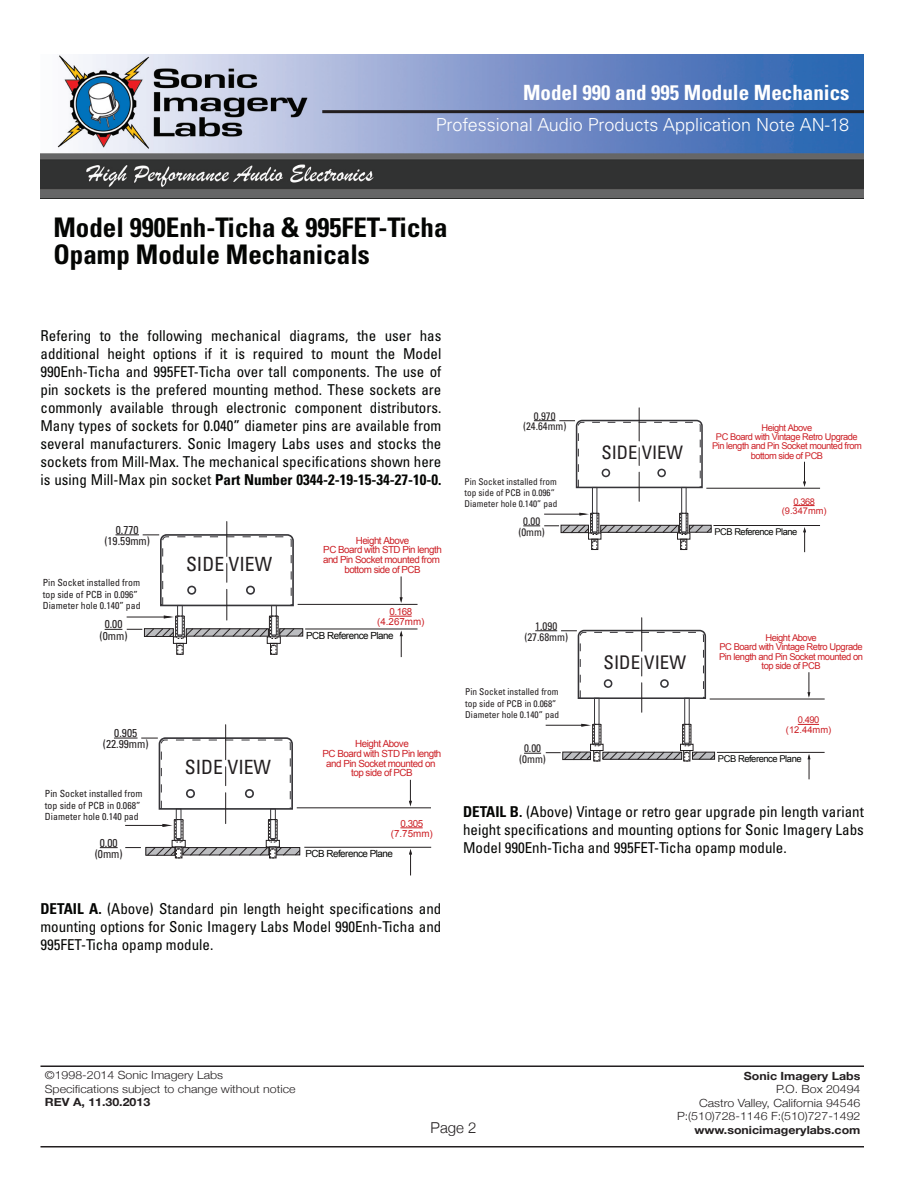
<style>
.page{position:relative;width:918px;height:1188px;background:#fff}
.page>*{position:absolute;margin:0;border:0;box-sizing:border-box;transform-origin:0 0}
.t1{font:700 condensed 27px/27px "Univers";color:#040503}
.t2{font:700 condensed 21px "Univers";color:#fff}
.t3{font:condensed 19.65px "Univers";color:#231f20}
.t4{font:condensed 18.75px "Univers";color:#231f20}
.t5{font:condensed 18.6px "Univers";color:#231f20}
.t6{font:300 18px "Univers";color:#fff}
.t7{font:condensed 15px/18px "Univers";color:#040503;text-align:justify}
.t8{font:300 15px "Helvetica Neue";color:#231f20}
.t9{font:condensed 11.4px/11.4px "Univers";color:#231f20;text-align:center}
.t10{font:300 11.25px/13.5px "Helvetica Neue";color:#231f20;scale:1.1 1}
.t11{font:700 11.25px "Helvetica Neue";color:#231f20;scale:1.1 1}
.t12{font:condensed 10.95px/10.9px "Univers";color:#231f20;text-align:center}
.t13{font:condensed 10.8px/10.8px "Univers";color:#231f20;text-align:center}
.t14{font:9.9px/9.9px "Arial";letter-spacing:-.05em;color:#cc2026;text-align:center}
.t15{font:condensed 9.9px/11.9px "Univers";color:#231f20}
.t16{font:9.9px "Arial";letter-spacing:-.05em;color:#040503}
.t17{font:9.75px/9.8px "Arial";letter-spacing:-.05em;color:#cc2026;text-align:center}
.t18{font:condensed 9.75px/11.7px "Univers";color:#231f20}
.t19{font:9.75px "Arial";letter-spacing:-.05em;color:#040503}
.t20{font:9.75px/9.8px "Arial";color:#cc2026;text-align:center}
.t21{font:9.45px/9.4px "Arial";letter-spacing:-.05em;color:#cc2026;text-align:center}
.t22{font:condensed 9.45px/11.2px "Univers";color:#231f20}
.t23{font:9.45px "Arial";letter-spacing:-.05em;color:#040503}
.t24{font:9.45px/9.4px "Arial";color:#cc2026;text-align:center}
.t25{font:9.3px/9.3px "Arial";letter-spacing:-.05em;color:#cc2026;text-align:center}
.t26{font:condensed 9.3px/11.1px "Univers";color:#231f20}
.t27{font:9.3px "Arial";letter-spacing:-.05em;color:#040503}
.t28{font:9.3px/9.3px "Arial";color:#cc2026;text-align:center}
.s1{font-weight:700}
</style>
<div class="page">
<hr style="left:40px;top:1065px;width:824px;height:2px;background:#231f20">
<hr style="left:40px;top:1146px;width:824px;height:2px;background:#231f20">
<img style="left:40px;top:54px;width:824px;height:144px">
<hr style="left:322px;top:110px;width:542px;height:3px;background:#231f20">
<div style="left:173px;top:636px;width:14px;height:8px;border:1px solid #231f20"></div>
<div style="left:176px;top:643px;width:8px;height:12px;border:1px solid #231f20"></div>
<div style="left:177px;top:645px;width:6px;height:10px;border:1px dashed #231f20"></div>
<svg style="left:177px;top:644px;width:6px;height:3px"></svg>
<div style="left:176px;top:616px;width:7px;height:23px;border:1px dashed #231f20"></div>
<hr style="left:226px;top:522px;width:1px;height:34px;background:#231f20">
<div style="left:267px;top:636px;width:14px;height:8px;border:1px solid #231f20"></div>
<div style="left:270px;top:643px;width:7px;height:12px;border:1px solid #231f20"></div>
<div style="left:271px;top:645px;width:5px;height:10px;border:1px dashed #231f20"></div>
<svg style="left:271px;top:644px;width:6px;height:3px"></svg>
<div style="left:270px;top:616px;width:7px;height:23px;border:1px dashed #231f20"></div>
<hr style="left:298px;top:604px;width:120px;height:1px;background:#231f20">
<svg style="left:400px;top:576px;width:3px;height:27px"></svg>
<hr style="left:305px;top:629px;width:112px;height:1px;background:#231f20">
<svg style="left:400px;top:630px;width:3px;height:27px"></svg>
<svg style="left:390px;top:616px;width:22px;height:1px"></svg>
<svg style="left:105px;top:533px;width:198px;height:104px"></svg>
<div style="left:172px;top:840px;width:14px;height:7px;border:1px solid #231f20"></div>
<div style="left:175px;top:847px;width:7px;height:11px;border:1px solid #231f20"></div>
<div style="left:176px;top:849px;width:5px;height:9px;border:1px dashed #231f20"></div>
<div style="left:175px;top:819px;width:7px;height:23px;border:1px dashed #231f20"></div>
<svg style="left:125px;top:847px;width:16px;height:1px"></svg>
<svg style="left:100px;top:847px;width:18px;height:1px"></svg>
<hr style="left:225px;top:725px;width:1px;height:35px;background:#231f20">
<div style="left:266px;top:840px;width:14px;height:7px;border:1px solid #231f20"></div>
<div style="left:269px;top:847px;width:8px;height:11px;border:1px solid #231f20"></div>
<div style="left:270px;top:849px;width:5px;height:9px;border:1px dashed #231f20"></div>
<div style="left:269px;top:819px;width:7px;height:23px;border:1px dashed #231f20"></div>
<div style="left:146px;top:847px;width:29px;height:9px;border:1px solid #231f20"></div>
<svg style="left:147px;top:847px;width:153px;height:9px"></svg>
<hr style="left:297px;top:807px;width:134px;height:1px;background:#231f20">
<svg style="left:409px;top:780px;width:3px;height:27px"></svg>
<hr style="left:304px;top:847px;width:127px;height:1px;background:#231f20">
<svg style="left:409px;top:849px;width:3px;height:26px"></svg>
<svg style="left:400px;top:827px;width:23px;height:1px"></svg>
<svg style="left:114px;top:736px;width:179px;height:104px"></svg>
<div style="left:588px;top:533px;width:13px;height:7px;border:1px solid #231f20"></div>
<div style="left:591px;top:539px;width:7px;height:11px;border:1px solid #231f20"></div>
<div style="left:592px;top:541px;width:5px;height:9px;border:1px dashed #231f20"></div>
<svg style="left:592px;top:540px;width:6px;height:2px"></svg>
<div style="left:591px;top:513px;width:7px;height:22px;border:1px dashed #231f20"></div>
<div style="left:677px;top:533px;width:13px;height:7px;border:1px solid #231f20"></div>
<div style="left:680px;top:539px;width:7px;height:11px;border:1px solid #231f20"></div>
<div style="left:681px;top:541px;width:5px;height:9px;border:1px dashed #231f20"></div>
<svg style="left:681px;top:540px;width:6px;height:2px"></svg>
<div style="left:680px;top:513px;width:7px;height:22px;border:1px dashed #231f20"></div>
<hr style="left:706px;top:488px;width:114px;height:1px;background:#231f20">
<svg style="left:803px;top:462px;width:3px;height:25px"></svg>
<hr style="left:713px;top:525px;width:107px;height:1px;background:#231f20">
<svg style="left:803px;top:527px;width:3px;height:25px"></svg>
<svg style="left:794px;top:505px;width:21px;height:1px"></svg>
<svg style="left:523px;top:419px;width:189px;height:115px"></svg>
<hr style="left:639px;top:408px;width:1px;height:33px;background:#231f20">
<div style="left:593px;top:750px;width:7px;height:11px;border:1px solid #231f20"></div>
<div style="left:594px;top:752px;width:5px;height:9px;border:1px dashed #231f20"></div>
<div style="left:683px;top:750px;width:7px;height:11px;border:1px solid #231f20"></div>
<div style="left:684px;top:752px;width:5px;height:9px;border:1px dashed #231f20"></div>
<hr style="left:710px;top:699px;width:115px;height:1px;background:#231f20">
<svg style="left:807px;top:672px;width:3px;height:26px"></svg>
<hr style="left:717px;top:752px;width:108px;height:1px;background:#231f20">
<svg style="left:808px;top:754px;width:3px;height:25px"></svg>
<svg style="left:798px;top:724px;width:21px;height:1px"></svg>
<svg style="left:524px;top:629px;width:191px;height:131px"></svg>
<hr style="left:641px;top:618px;width:1px;height:33px;background:#231f20">
<h2 class="t2" style="left:523px;top:80px;width:328px">Model 990 and 995 Module Mechanics</h2>
<p class="t6" style="left:436px;top:114px;width:415px">Professional Audio Products Application Note AN-18</p>
<h1 class="t1" style="left:53px;top:214px;width:396px">Model 990Enh-Ticha &amp; 995FET-Ticha<br>Opamp Module Mechanicals</h1>
<p class="t7" style="left:40px;top:326px;width:402px">Refering to the following mechanical diagrams, the user has additional height options if it is required to mount the Model 990Enh-Ticha and 995FET-Ticha over tall components. The use of pin sockets is the prefered mounting method. These sockets are commonly available through electronic component distributors.<br>Many types of sockets for 0.040” diameter pins are available from several manufacturers. Sonic Imagery Labs uses and stocks the sockets from Mill-Max. The mechanical specifications shown here is using Mill-Max pin socket <span class="s1">Part Number 0344-2-19-15-34-27-10-0.</span></p>
<p class="t9" style="left:104px;top:524px;width:47px">0.770 (19.59mm)</p>
<p class="t18" style="left:43px;top:576px;width:99px">Pin Socket installed from top side of PCB in 0.096”<br>Diameter hole 0.140” pad</p>
<p class="t9" style="left:100px;top:618px;width:29px">0.00 (0mm)</p>
<p class="t9" style="left:103px;top:727px;width:47px">0.905 (22.99mm)</p>
<p class="t15" style="left:45px;top:787px;width:99px">Pin Socket installed from top side of PCB in 0.068”<br>Diameter hole 0.140 pad</p>
<p class="t9" style="left:95px;top:837px;width:30px">0.00 (0mm)</p>
<h3 class="t3" style="left:186px;top:551px;width:88px">SIDE VIEW</h3>
<p class="t17" style="left:323px;top:535px;width:120px">Height Above<br>PC Board with STD Pin length and Pin Socket mounted from bottom side of PCB</p>
<p class="t20" style="left:377px;top:607px;width:49px">0.168 (4.267mm)</p>
<p class="t19" style="left:306px;top:629px;width:89px">PCB Reference Plane</p>
<h3 class="t3" style="left:185px;top:755px;width:88px">SIDE VIEW</h3>
<p class="t14" style="left:323px;top:739px;width:120px">Height Above<br>PC Board with STD Pin length and Pin Socket mounted on top side of PCB</p>
<p class="t14" style="left:391px;top:818px;width:44px">0.305 (7.75mm)</p>
<p class="t16" style="left:305px;top:847px;width:89px">PCB Reference Plane</p>
<p class="t7" style="left:40px;top:900px;width:402px"><span class="s1">DETAIL A.</span> (Above) Standard pin length height specifications and mounting options for Sonic Imagery Labs Model 990Enh-Ticha and 995FET-Ticha opamp module.</p>
<p class="t13" style="left:523px;top:410px;width:45px">0.970 (24.64mm)</p>
<p class="t26" style="left:465px;top:476px;width:94px">Pin Socket installed from top side of PCB in 0.096”<br>Diameter hole 0.140” pad</p>
<p class="t13" style="left:518px;top:515px;width:28px">0.00 (0mm)</p>
<p class="t12" style="left:524px;top:620px;width:45px">1.090 (27.68mm)</p>
<p class="t22" style="left:465px;top:686px;width:95px">Pin Socket installed from top side of PCB in 0.068”<br>Diameter hole 0.140” pad</p>
<p class="t12" style="left:519px;top:743px;width:28px">0.00 (0mm)</p>
<p class="t5" style="left:601px;top:440px;width:83px">SIDE VIEW</p>
<p class="t25" style="left:712px;top:423px;width:151px">Height Above<br>PC Board with Vintage Retro Upgrade<br>Pin length and Pin Socket mounted from bottom side of PCB</p>
<p class="t28" style="left:782px;top:497px;width:46px">0.368 (9.347mm)</p>
<p class="t27" style="left:714px;top:525px;width:84px">PCB Reference Plane</p>
<p class="t4" style="left:604px;top:651px;width:84px">SIDE VIEW</p>
<p class="t21" style="left:719px;top:633px;width:146px">Height Above<br>PC Board with Vintage Retro Upgrade<br>Pin length and Pin Socket mounted on top side of PCB</p>
<p class="t24" style="left:786px;top:715px;width:47px">0.490 (12.44mm)</p>
<p class="t23" style="left:718px;top:752px;width:85px">PCB Reference Plane</p>
<p class="t7" style="left:463px;top:803px;width:402px"><span class="s1">DETAIL B.</span> (Above) Vintage or retro gear upgrade pin length variant height specifications and mounting options for Sonic Imagery Labs Model 990Enh-Ticha and 995FET-Ticha opamp module.</p>
<p class="t10" style="left:45px;top:1068px;width:229px">©1 998-201 4 Sonic Imagery Labs<br>Specifications subject to change without notice</p>
<p class="t11" style="left:45px;top:1095px;width:97px">REV A, 11.30.2013</p>
<p class="t8" style="left:431px;top:1118px;width:35px">Page</p>
<p class="t11" style="left:744px;top:1069px;width:108px">Sonic Imagery Labs</p>
<p class="t10" style="left:677px;top:1082px;width:168px;text-align:right">P.O. Box 20494<br>Castro Valley, California 94546<br>P:(510)728-1146 F:(510)727-1492</p>
<p class="t11" style="left:694px;top:1123px;width:152px">www.sonicimagerylabs.com</p>
</div>
